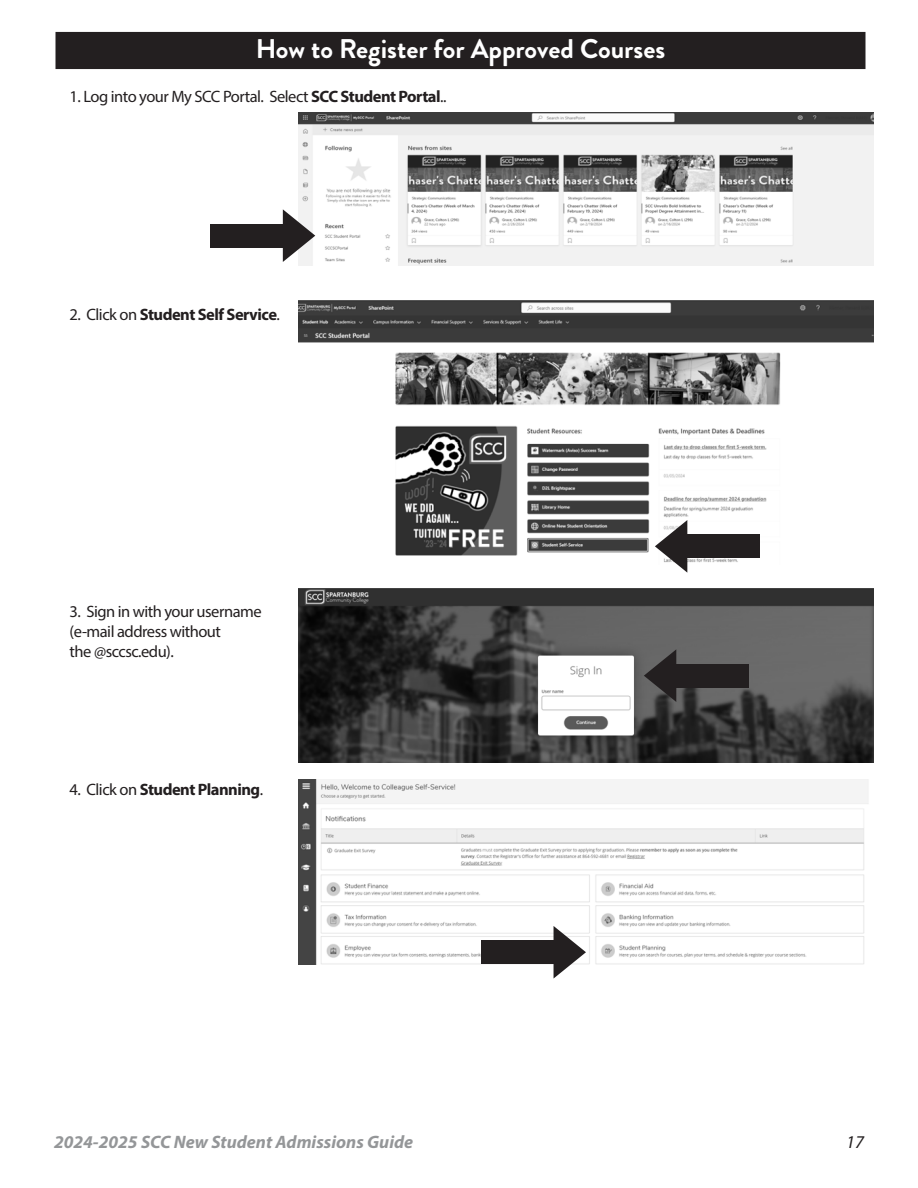
<style>
.page{position:relative;width:918px;height:1188px;background:#fff}
.page>*{position:absolute;margin:0;border:0;box-sizing:border-box;transform-origin:0 0}
.Headline{font:700 27px "Brandon Grotesque";color:#fff}
.t1{font:italic 700 18px "Myriad Pro";color:#949698}
.t2{font:italic 18px "Myriad Pro";color:#231f20}
.t3{font:16.5px "Myriad Pro";letter-spacing:-.03em;color:#231f20}
.t4{font:700 16.5px "Myriad Pro";letter-spacing:-.03em;color:#231f20}
.s1{font-weight:700}
.s2{font-weight:400}
</style>
<div class="page">
<div style="left:56px;top:33px;width:809px;height:35px;background:#231f20"></div>
<div style="left:56px;top:32px;width:810px;height:37px;border:2px solid #231f20"></div>
<img style="left:299px;top:589px;width:575px;height:174px">
<img style="left:299px;top:112px;width:575px;height:154px">
<img style="left:299px;top:301px;width:575px;height:263px">
<div style="left:680px;top:535px;width:80px;height:23px;background:#231f20"></div>
<svg style="left:655px;top:520px;width:32px;height:53px"></svg>
<div style="left:210px;top:224px;width:81px;height:23px;background:#231f20"></div>
<svg style="left:283px;top:209px;width:32px;height:53px"></svg>
<div style="left:668px;top:664px;width:81px;height:23px;background:#231f20"></div>
<svg style="left:644px;top:649px;width:32px;height:53px;background:#424040"></svg>
<img style="left:299px;top:779px;width:570px;height:186px">
<div style="left:481px;top:941px;width:80px;height:23px;background:#231f20"></div>
<svg style="left:554px;top:926px;width:32px;height:52px"></svg>
<p class="Headline" style="left:256px;top:29px;width:411px">How to Register for Approved Courses</p>
<p class="t3" style="left:70px;top:86px;width:378px">1. Log into your My SCC Portal. Select <span class="s1">SCC Student Portal</span>..</p>
<p class="t4" style="left:70px;top:304px;width:212px"><span class="s2">2. Click on</span> Student Self Service<span class="s2">.</span></p>
<p class="t3" style="left:70px;top:601px;width:194px">3. Sign in with your username</p>
<p class="t3" style="left:70px;top:621px;width:153px">(e-mail address without</p>
<p class="t3" style="left:70px;top:641px;width:106px">the @sccsc.edu).</p>
<p class="t4" style="left:70px;top:779px;width:195px"><span class="s2">4. Click on</span> Student Planning<span class="s2">.</span></p>
<p class="t1" style="left:54px;top:1130px;width:361px">2024-2025 SCC New Student Admissions Guide</p>
<p class="t2" style="left:846px;top:1130px;width:19px">17</p>
</div>
